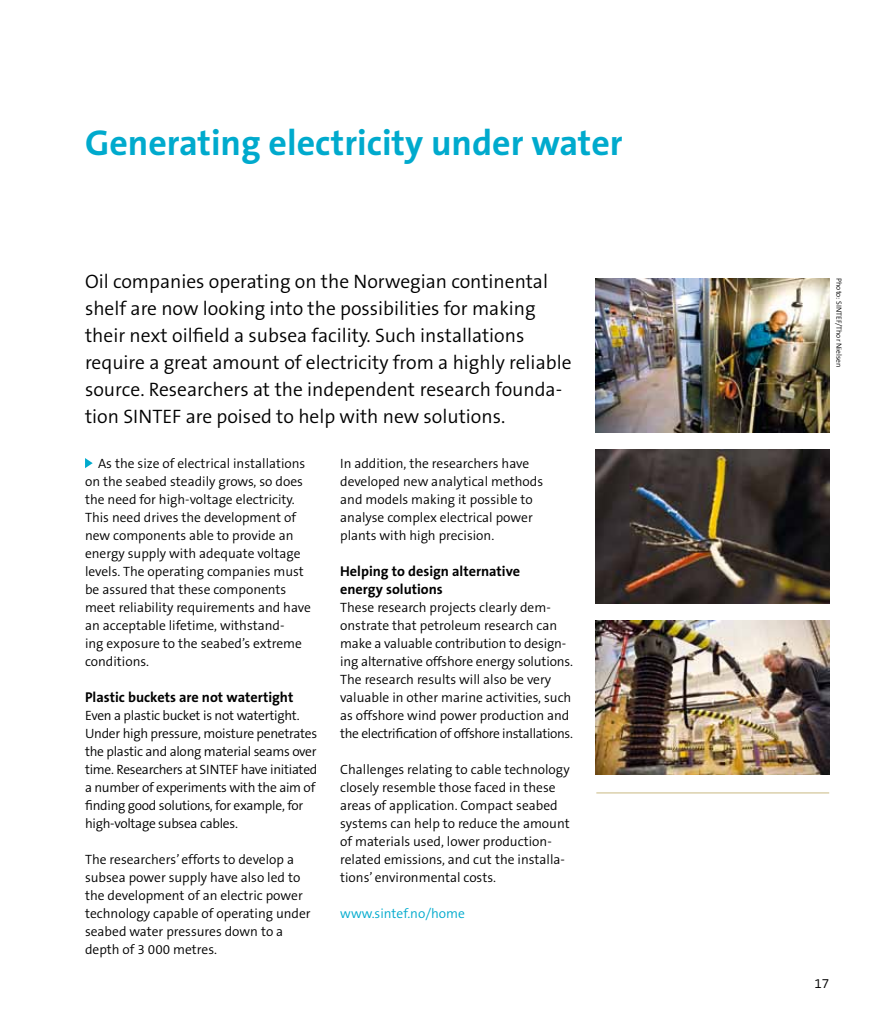
<style>
.page{position:relative;width:893px;height:1021px;background:#fff}
.page>*{position:absolute;margin:0;border:0;box-sizing:border-box;transform-origin:0 0}
.t1{font:700 36px "The Sans B7";color:#00aacd}
.t2{font:300 19.5px/27px "The Sans B4";color:#000}
.t3{font:700 14.25px/18px "The Sans B7";color:#000}
.t4{font:300 13.5px/18px "The Sans B4";color:#000}
.t5{font:300 13.5px/18px "The Sans B4";letter-spacing:-.02em;color:#000}
.t6{font:300 13.5px "The Sans B4";color:#00aacd}
.t7{font:300 7.5px "The Sans B4";color:#000}
</style>
<div class="page">
<svg style="left:85px;top:458px;width:8px;height:10px"></svg>
<img style="left:595px;top:278px;width:234px;height:154px">
<img style="left:595px;top:449px;width:234px;height:154px">
<img style="left:595px;top:620px;width:234px;height:154px">
<hr style="left:596px;top:792px;width:233px;height:1px;background:#ccbd89">
<h1 class="t1" style="left:85px;top:123px;width:539px">Generating electricity under water</h1>
<p class="t2" style="left:85px;top:269px;width:488px">Oil companies operating on the Norwegian continental shelf are now looking into the possibilities for making their next oilfield a subsea facility. Such installations require a great amount of electricity from a highly reliable source. Researchers at the independent research founda&shy;tion SINT</p>
<h2 class="t2" style="left:162px;top:404px;width:344px">EF are poised to help with new solutions.</h2>
<p class="t4" style="left:85px;top:455px;width:227px;text-indent:13px">As the size of electrical installations on the seabed steadily grows, so does the need for high-voltage electricity.<br>This need drives the development of new components able to provide an energy supply with adequate voltage levels. The operating companies must be assured that these components meet reliability requirements and have an acceptable lifetime, withstand-<br>ing exposure to the seabed’s extreme conditions.</p>
<p class="t3" style="left:85px;top:689px;width:210px">Plastic buckets are not watertight</p>
<p class="t5" style="left:85px;top:707px;width:234px">Even a plastic bucket is not watertight.<br>Under high pressure, moisture penetrates the plastic and along material seams over time. Researchers at SINT</p>
<p class="t5" style="left:85px;top:761px;width:234px;text-indent:141px">EF have initiated a number of experiments with the aim of finding good solutions, for example, for high-voltage subsea cables.</p>
<p class="t4" style="left:85px;top:851px;width:227px">The researchers’ efforts to develop a subsea power supply have also led to the development of an electric power technology capable of operating under seabed water pressures down to a depth of 3 000 metres.</p>
<p class="t4" style="left:340px;top:455px;width:205px">I n addition, the researchers have developed new analytical methods and models making it possible to analyse complex electrical power plants with high precision.</p>
<p class="t3" style="left:340px;top:563px;width:181px">Helping to design alternative energy solutions</p>
<p class="t4" style="left:340px;top:599px;width:234px">These research projects clearly dem&shy;onstrate that petroleum research can make a valuable contribution to design&shy;ing alternative offshore energy solutions.<br>The research results will also be very valuable in other marine activities, such as offshore wind power production and the electrification of offshore installations.</p>
<p class="t4" style="left:340px;top:761px;width:231px">Challenges relating to cable technology closely resemble those faced in these areas of application. Compact seabed systems can help to reduce the amount of materials used, lower production&shy;related emissions, and cut the installa&shy;tions’ environmental costs.</p>
<p class="t6" style="left:340px;top:906px;width:126px">www.sintef.no/home</p>
<p class="t7" style="left:843px;top:278px;width:90px;rotate:90deg">Photo: SINTEF/Thor N ielsen</p>
<p class="t4" style="left:814px;top:975px;width:16px">17</p>
</div>
